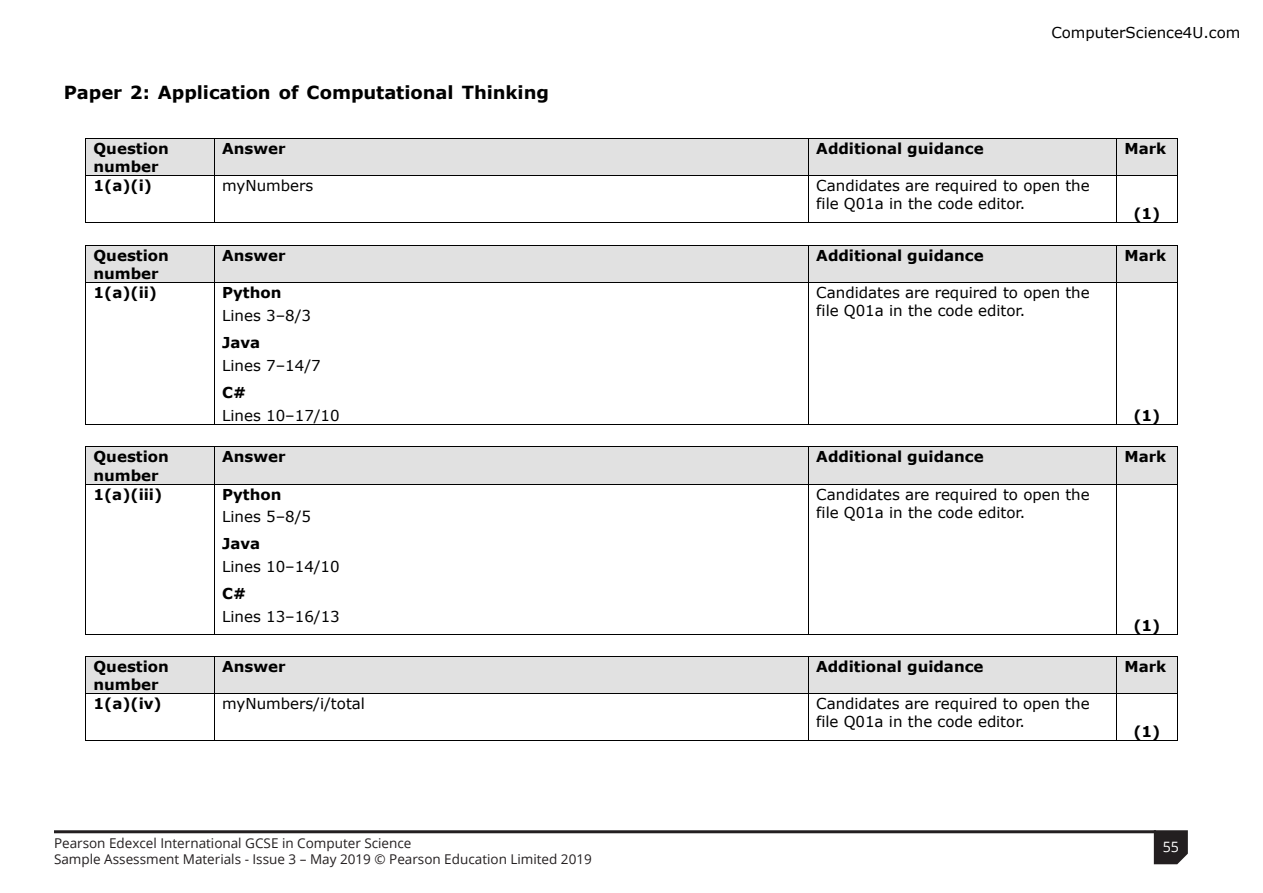
<style>
.page{position:relative;width:1263px;height:893px;background:#fff}
.page>*{position:absolute;margin:0;border:0;box-sizing:border-box;transform-origin:0 0}
.t1{font:700 18px "Verdana";letter-spacing:-.005em;color:#000}
.t2{font:15px/18.3px "Verdana";color:#000}
.t3{font:700 15px/18.1px "Verdana";color:#000}
.t4{font:14.25px "Open Sans";color:#fff}
.t5{font:13.5px/16.5px "Open Sans";color:#231f20}
</style>
<div class="page">
<div style="left:86px;top:139px;width:128px;height:36px;background:#e1e1e1"></div>
<div style="left:214px;top:139px;width:594px;height:36px;background:#e1e1e1"></div>
<div style="left:808px;top:139px;width:308px;height:36px;background:#e1e1e1"></div>
<div style="left:1117px;top:139px;width:60px;height:36px;background:#e1e1e1"></div>
<hr style="left:86px;top:138px;width:128px;height:1px;background:#000">
<hr style="left:214px;top:138px;width:594px;height:1px;background:#000">
<hr style="left:808px;top:138px;width:308px;height:1px;background:#000">
<hr style="left:1117px;top:138px;width:60px;height:1px;background:#000">
<hr style="left:85px;top:139px;width:1px;height:36px;background:#000">
<hr style="left:214px;top:139px;width:1px;height:36px;background:#000">
<hr style="left:808px;top:139px;width:1px;height:36px;background:#000">
<hr style="left:1116px;top:139px;width:1px;height:36px;background:#000">
<hr style="left:1177px;top:139px;width:1px;height:36px;background:#000">
<hr style="left:86px;top:175px;width:128px;height:1px;background:#000">
<hr style="left:214px;top:175px;width:594px;height:1px;background:#000">
<hr style="left:808px;top:175px;width:308px;height:1px;background:#000">
<hr style="left:1117px;top:175px;width:60px;height:1px;background:#000">
<hr style="left:85px;top:176px;width:1px;height:46px;background:#000">
<hr style="left:86px;top:222px;width:128px;height:1px;background:#000">
<hr style="left:214px;top:176px;width:1px;height:46px;background:#000">
<hr style="left:214px;top:222px;width:594px;height:1px;background:#000">
<hr style="left:808px;top:176px;width:1px;height:46px;background:#000">
<hr style="left:808px;top:222px;width:308px;height:1px;background:#000">
<hr style="left:1116px;top:176px;width:1px;height:46px;background:#000">
<hr style="left:1117px;top:222px;width:60px;height:1px;background:#000">
<hr style="left:1177px;top:176px;width:1px;height:46px;background:#000">
<div style="left:86px;top:246px;width:128px;height:36px;background:#e1e1e1"></div>
<div style="left:214px;top:246px;width:594px;height:36px;background:#e1e1e1"></div>
<div style="left:808px;top:246px;width:308px;height:36px;background:#e1e1e1"></div>
<div style="left:1117px;top:246px;width:60px;height:36px;background:#e1e1e1"></div>
<hr style="left:86px;top:245px;width:128px;height:1px;background:#000">
<hr style="left:214px;top:245px;width:594px;height:1px;background:#000">
<hr style="left:808px;top:245px;width:308px;height:1px;background:#000">
<hr style="left:1117px;top:245px;width:60px;height:1px;background:#000">
<hr style="left:85px;top:246px;width:1px;height:36px;background:#000">
<hr style="left:214px;top:246px;width:1px;height:36px;background:#000">
<hr style="left:808px;top:246px;width:1px;height:36px;background:#000">
<hr style="left:1116px;top:246px;width:1px;height:36px;background:#000">
<hr style="left:1177px;top:246px;width:1px;height:36px;background:#000">
<hr style="left:86px;top:282px;width:128px;height:1px;background:#000">
<hr style="left:214px;top:282px;width:594px;height:1px;background:#000">
<hr style="left:808px;top:282px;width:308px;height:1px;background:#000">
<hr style="left:1117px;top:282px;width:60px;height:1px;background:#000">
<hr style="left:85px;top:283px;width:1px;height:141px;background:#000">
<hr style="left:86px;top:424px;width:128px;height:1px;background:#000">
<hr style="left:214px;top:283px;width:1px;height:141px;background:#000">
<hr style="left:214px;top:424px;width:594px;height:1px;background:#000">
<hr style="left:808px;top:283px;width:1px;height:141px;background:#000">
<hr style="left:808px;top:424px;width:308px;height:1px;background:#000">
<hr style="left:1116px;top:283px;width:1px;height:141px;background:#000">
<hr style="left:1117px;top:424px;width:60px;height:1px;background:#000">
<hr style="left:1177px;top:283px;width:1px;height:141px;background:#000">
<div style="left:86px;top:447px;width:128px;height:37px;background:#e1e1e1"></div>
<div style="left:214px;top:447px;width:594px;height:37px;background:#e1e1e1"></div>
<div style="left:808px;top:447px;width:308px;height:37px;background:#e1e1e1"></div>
<div style="left:1117px;top:447px;width:60px;height:37px;background:#e1e1e1"></div>
<hr style="left:86px;top:446px;width:128px;height:1px;background:#000">
<hr style="left:214px;top:446px;width:594px;height:1px;background:#000">
<hr style="left:808px;top:446px;width:308px;height:1px;background:#000">
<hr style="left:1117px;top:446px;width:60px;height:1px;background:#000">
<hr style="left:85px;top:447px;width:1px;height:37px;background:#000">
<hr style="left:214px;top:447px;width:1px;height:37px;background:#000">
<hr style="left:808px;top:447px;width:1px;height:37px;background:#000">
<hr style="left:1116px;top:447px;width:1px;height:37px;background:#000">
<hr style="left:1177px;top:447px;width:1px;height:37px;background:#000">
<hr style="left:86px;top:484px;width:128px;height:1px;background:#000">
<hr style="left:214px;top:484px;width:594px;height:1px;background:#000">
<hr style="left:808px;top:484px;width:308px;height:1px;background:#000">
<hr style="left:1117px;top:484px;width:60px;height:1px;background:#000">
<hr style="left:85px;top:484px;width:1px;height:150px;background:#000">
<hr style="left:86px;top:634px;width:128px;height:1px;background:#000">
<hr style="left:214px;top:484px;width:1px;height:150px;background:#000">
<hr style="left:214px;top:634px;width:594px;height:1px;background:#000">
<hr style="left:808px;top:484px;width:1px;height:150px;background:#000">
<hr style="left:808px;top:634px;width:308px;height:1px;background:#000">
<hr style="left:1116px;top:484px;width:1px;height:150px;background:#000">
<hr style="left:1117px;top:634px;width:60px;height:1px;background:#000">
<hr style="left:1177px;top:484px;width:1px;height:150px;background:#000">
<div style="left:86px;top:657px;width:128px;height:36px;background:#e1e1e1"></div>
<div style="left:214px;top:657px;width:593px;height:36px;background:#e1e1e1"></div>
<div style="left:808px;top:657px;width:308px;height:36px;background:#e1e1e1"></div>
<div style="left:1117px;top:657px;width:60px;height:36px;background:#e1e1e1"></div>
<hr style="left:86px;top:656px;width:128px;height:1px;background:#000">
<hr style="left:214px;top:656px;width:594px;height:1px;background:#000">
<hr style="left:808px;top:656px;width:308px;height:1px;background:#000">
<hr style="left:1117px;top:656px;width:60px;height:1px;background:#000">
<hr style="left:85px;top:657px;width:1px;height:36px;background:#000">
<hr style="left:214px;top:657px;width:1px;height:36px;background:#000">
<hr style="left:808px;top:657px;width:1px;height:36px;background:#000">
<hr style="left:1116px;top:657px;width:1px;height:36px;background:#000">
<hr style="left:1177px;top:657px;width:1px;height:36px;background:#000">
<hr style="left:86px;top:693px;width:128px;height:1px;background:#000">
<hr style="left:214px;top:693px;width:594px;height:1px;background:#000">
<hr style="left:808px;top:693px;width:308px;height:1px;background:#000">
<hr style="left:1117px;top:693px;width:60px;height:1px;background:#000">
<hr style="left:85px;top:694px;width:1px;height:46px;background:#000">
<hr style="left:86px;top:740px;width:128px;height:1px;background:#000">
<hr style="left:214px;top:694px;width:1px;height:46px;background:#000">
<hr style="left:214px;top:740px;width:594px;height:1px;background:#000">
<hr style="left:808px;top:694px;width:1px;height:46px;background:#000">
<hr style="left:808px;top:740px;width:308px;height:1px;background:#000">
<hr style="left:1116px;top:694px;width:1px;height:46px;background:#000">
<hr style="left:1117px;top:740px;width:60px;height:1px;background:#000">
<hr style="left:1177px;top:694px;width:1px;height:46px;background:#000">
<svg style="left:1154px;top:830px;width:34px;height:34px"></svg>
<hr style="left:54px;top:830px;width:1102px;height:3px;background:#231f20">
<p class="t1" style="left:64px;top:81px;width:487px">Paper 2: Application of Computational Thinking</p>
<p class="t3" style="left:94px;top:139px;width:77px">Question number</p>
<p class="t3" style="left:222px;top:139px;width:65px">Answer</p>
<p class="t3" style="left:816px;top:139px;width:169px">Additional guidance</p>
<p class="t3" style="left:1124px;top:139px;width:43px">Mark</p>
<p class="t3" style="left:94px;top:176px;width:60px">1(a)(i)</p>
<p class="t2" style="left:222px;top:176px;width:93px">myNumbers</p>
<p class="t2" style="left:816px;top:176px;width:275px">Candidates are required to open the file Q01a in the code editor.</p>
<p class="t3" style="left:1133px;top:204px;width:29px">(1)</p>
<p class="t3" style="left:94px;top:246px;width:77px">Question number</p>
<p class="t3" style="left:222px;top:246px;width:65px">Answer</p>
<p class="t3" style="left:816px;top:246px;width:169px">Additional guidance</p>
<p class="t3" style="left:1124px;top:246px;width:43px">Mark</p>
<p class="t3" style="left:94px;top:283px;width:65px">1(a)(ii)</p>
<p class="t3" style="left:222px;top:283px;width:61px">Python</p>
<p class="t2" style="left:222px;top:306px;width:91px">Lines 3–8/3</p>
<p class="t3" style="left:222px;top:333px;width:40px">Java</p>
<p class="t2" style="left:222px;top:356px;width:100px">Lines 7–14/7</p>
<p class="t3" style="left:222px;top:383px;width:25px">C#</p>
<p class="t2" style="left:222px;top:406px;width:119px">Lines 10–17/10</p>
<p class="t2" style="left:816px;top:283px;width:275px">Candidates are required to open the file Q01a in the code editor.</p>
<p class="t3" style="left:1133px;top:406px;width:29px">(1)</p>
<p class="t3" style="left:94px;top:447px;width:77px">Question number</p>
<p class="t3" style="left:222px;top:447px;width:65px">Answer</p>
<p class="t3" style="left:816px;top:447px;width:169px">Additional guidance</p>
<p class="t3" style="left:1124px;top:447px;width:43px">Mark</p>
<p class="t3" style="left:94px;top:484px;width:70px">1(a)(iii)</p>
<p class="t3" style="left:222px;top:484px;width:61px">Python</p>
<p class="t2" style="left:222px;top:507px;width:91px">Lines 5–8/5</p>
<p class="t3" style="left:222px;top:534px;width:40px">Java</p>
<p class="t2" style="left:222px;top:557px;width:119px">Lines 10–14/10</p>
<p class="t3" style="left:222px;top:584px;width:25px">C#</p>
<p class="t2" style="left:222px;top:607px;width:119px">Lines 13–16/13</p>
<p class="t2" style="left:816px;top:484px;width:275px">Candidates are required to open the file Q01a in the code editor.</p>
<p class="t3" style="left:1133px;top:616px;width:29px">(1)</p>
<p class="t3" style="left:94px;top:657px;width:77px">Question number</p>
<p class="t3" style="left:222px;top:657px;width:65px">Answer</p>
<p class="t3" style="left:816px;top:657px;width:169px">Additional guidance</p>
<p class="t3" style="left:1124px;top:657px;width:43px">Mark</p>
<p class="t3" style="left:94px;top:694px;width:70px">1(a)(iv)</p>
<p class="t2" style="left:222px;top:694px;width:144px">myNumbers/i/total</p>
<p class="t2" style="left:816px;top:694px;width:275px">Candidates are required to open the file Q01a in the code editor.</p>
<p class="t3" style="left:1133px;top:722px;width:29px">(1)</p>
<p class="t5" style="left:54px;top:834px;width:539px">Pearson Edexcel International GCSE in Computer Science<br>Sample Assessment Materials - Issue 3 – May 2019 © Pearson Education Limited 2019</p>
<p class="t4" style="left:1163px;top:837px;width:18px">55</p>
</div>
